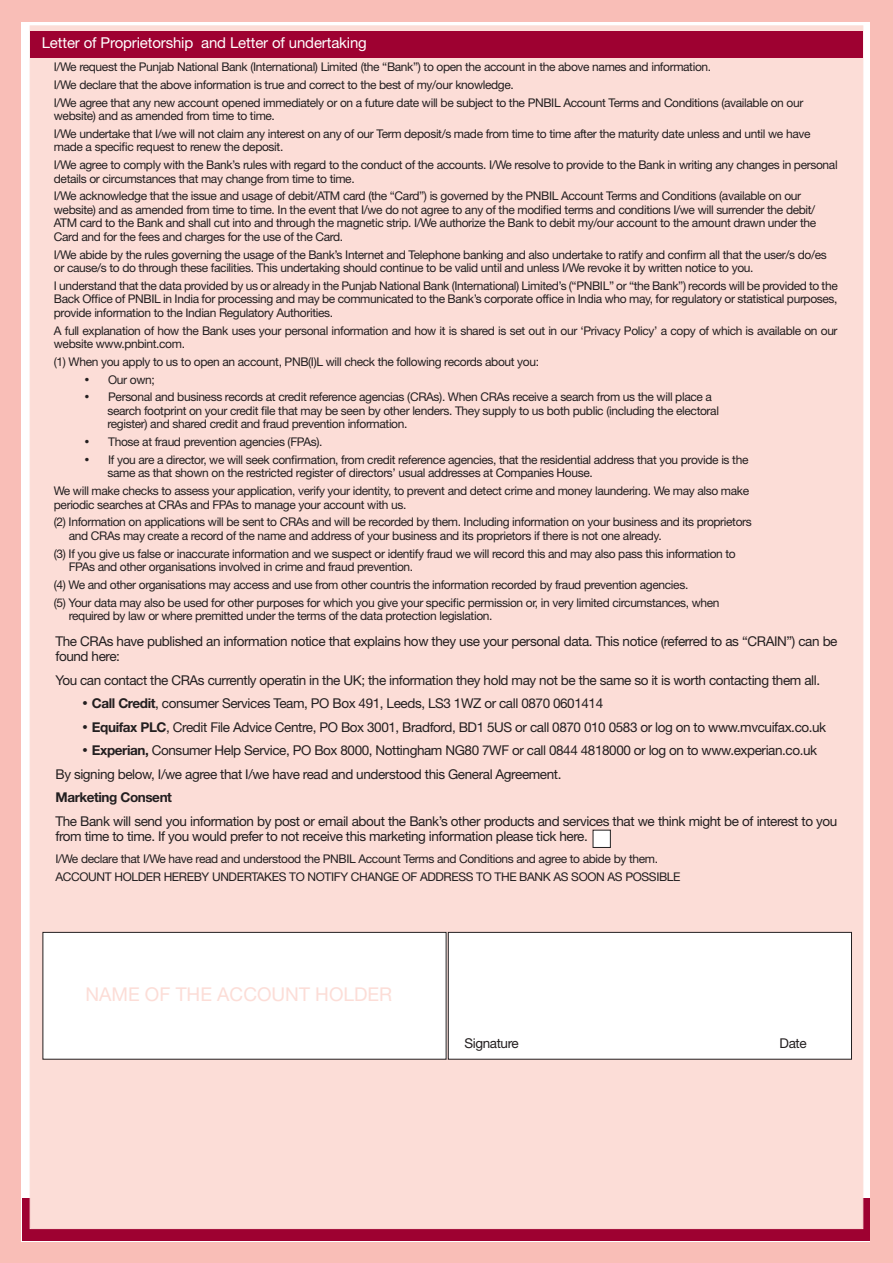
<style>
.page{position:relative;width:893px;height:1263px;background:#f9beb7}
.page>*{position:absolute;margin:0;border:0;box-sizing:border-box;transform-origin:0 0}
.t1{font:19.05px "Helvetica Neue";color:#fcddd7}
.t2{font:15px "Helvetica Neue";letter-spacing:-.01em;color:#fff}
.t3{font:13.5px/15px "Helvetica Neue";letter-spacing:-.03em;color:#231f20}
.t4{font:700 13.5px "Helvetica Neue East A";letter-spacing:-.03em;color:#231f20}
.t5{font:12px/13.5px "Helvetica Neue";letter-spacing:-.03em;color:#231f20}
.s1{font-family:"Humanist 777 BT Roman Condensed B"}
.s2{font-family:"Helvetica Neue East A";font-weight:700}
</style>
<div class="page">
<div style="left:22px;top:22px;width:848px;height:1219px;background:linear-gradient(to right,#fff,#fff)"></div>
<div style="left:22px;top:1198px;width:847px;height:43px;background:#9e0131"></div>
<div style="left:30px;top:26px;width:833px;height:1203px;background:#fcddd7"></div>
<div style="left:593px;top:830px;width:17px;height:17px;background:#fff"></div>
<div style="left:593px;top:830px;width:18px;height:18px;border:1px solid #231f20"></div>
<div style="left:30px;top:31px;width:833px;height:26px;background:#9e0131"></div>
<div style="left:43px;top:932px;width:403px;height:127px;background:#fff"></div>
<div style="left:43px;top:932px;width:403px;height:127px;border:1px solid #231f20"></div>
<div style="left:448px;top:932px;width:403px;height:127px;background:#fff"></div>
<div style="left:448px;top:932px;width:404px;height:127px;border:1px solid #231f20"></div>
<p class="t2" style="left:42px;top:34px;width:327px">Letter of Proprietorship and Letter of undertaking</p>
<p class="t5" style="left:54px;top:58px;width:751px;line-height:17.7px">I/We request the Punjab National Bank (International) Limited (the “Bank”) to open the account in the above names and information.<br>I/We declare that the above information is true and correct to the best of my/our knowledge.<br>I/We agree that any new account opened immediately or on a future date will be subject to the PNBIL Account Terms and Conditions (available on our</p>
<p class="t5" style="left:54px;top:107px;width:758px;line-height:17.7px">website) and as amended from time to time.<br>I/We undertake that I/we will not claim any interest on any of our Term deposit/s made from time to time after the maturity date unless and until we have</p>
<p class="t5" style="left:54px;top:138px;width:785px;line-height:17.7px">made a specific request to renew the deposit.<br>I/We agree to comply with the Bank’s rules with regard to the conduct of the accounts. I/We resolve to provide to the Bank in writing any changes in personal</p>
<p class="t5" style="left:54px;top:169px;width:749px;line-height:17.7px">details or circumstances that may change from time to time.<br>I/We acknowledge that the issue and usage of debit/ATM card (the “Card”) is governed by the PNBIL Account Terms and Conditions (available on our</p>
<p class="t5" style="left:54px;top:203px;width:764px;text-align:justify">website) and as amended from time to time. In the event that I/we do not agree to any of the modified terms and conditions I/we will surrender the debit/ ATM card to the Bank and shall cut into and through the magnetic strip. I/We authorize the Bank to debit my/our account to the amount drawn under the Card and for the fees and charges for the use of the Card.</p>
<p class="t5" style="left:54px;top:247px;width:774px">I/We abide by the rules governing the usage of the Bank’s Internet and Telephone banking and also undertake to ratify and confirm all that the user/s do/es or cause/s to do through these facilities. This undertaking should continue to be valid until and unless I/We revoke it by written notice to you.</p>
<p class="t5" style="left:54px;top:279px;width:785px;text-align:justify">I understand that the data provided by us or already in the Punjab National Bank (International) Limited’s (“PNBIL” or “the Bank”) records will be provided to the Back Office of PNBIL in India for processing and may be communicated to the Bank’s corporate office in India who may, for regulatory or statistical purposes, provide information to the Indian Regulatory Authorities.</p>
<p class="t5" style="left:54px;top:323px;width:785px">A full explanation of how the Bank uses your personal information and how it is shared is set out in our ‘Privacy Policy’ a copy of which is available on our website www.pnbint.com.</p>
<p class="t5" style="left:54px;top:355px;width:487px">(1) When you apply to us to open an account, PNB(I)L will check the following records about you:</p>
<p class="t5" style="left:84px;top:372px;width:73px"><span class="s1">•</span> Our own;</p>
<p class="t5" style="left:107px;top:390px;width:613px;text-indent:-24px"><span class="s1">•</span> Personal and business records at credit reference agencias (CRAs). When CRAs receive a search from us the will place a search footprint on your credit file that may be seen by other lenders. They supply to us both public (including the electoral register) and shared credit and fraud prevention information.</p>
<p class="t5" style="left:84px;top:435px;width:240px"><span class="s1">•</span> Those at fraud prevention agencies (FPAs).</p>
<p class="t5" style="left:107px;top:453px;width:642px;text-indent:-24px"><span class="s1">•</span> If you are a director, we will seek confirmation, from credit reference agencies, that the residential address that you provide is the same as that shown on the restricted register of directors’ usual addresses at Companies House.</p>
<p class="t5" style="left:54px;top:484px;width:697px">We will make checks to assess your application, verify your identity, to prevent and detect crime and money laundering. We may also make periodic searches at CRAs and FPAs to manage your account with us.</p>
<p class="t5" style="left:69px;top:515px;width:685px;text-indent:-15px">(2) Information on applications will be sent to CRAs and will be recorded by them. Including information on your business and its proprietors and CRAs may create a record of the name and address of your business and its proprietors if there is not one already.</p>
<p class="t5" style="left:69px;top:546px;width:669px;text-indent:-15px">(3) If you give us false or inaccurate information and we suspect or identify fraud we will record this and may also pass this information to<br>FPAs and other organisations involved in crime and fraud prevention.</p>
<p class="t5" style="left:54px;top:576px;width:667px;line-height:17.7px">(4) We and other organisations may access and use from other countris the information recorded by fraud prevention agencies.<br>(5) Your data may also be used for other purposes for which you give your specific permission or, in very limited circumstances, when</p>
<p class="t5" style="left:69px;top:609px;width:425px">required by law or where premitted under the terms of the data protection legislation.</p>
<p class="t3" style="left:55px;top:634px;width:783px">The CRAs have published an information notice that explains how they use your personal data. This notice (referred to as “CRAIN”) can be found here:</p>
<p class="t3" style="left:55px;top:672px;width:766px">You can contact the CRAs currently operatin in the UK; the information they hold may not be the same so it is worth contacting them all.</p>
<p class="t3" style="left:81px;top:696px;width:524px"><span class="s1">•</span> <span class="s2">Call Credit</span>, consumer Services Team, PO Box 491, Leeds, LS3 1WZ or call 0870 0601414</p>
<p class="t3" style="left:81px;top:719px;width:747px"><span class="s1">•</span> <span class="s2">Equifax PLC</span>, Credit File Advice Centre, PO Box 3001, Bradford, BD1 5US or call 0870 010 0583 or log on to www.mvcuifax.co.uk</p>
<p class="t3" style="left:55px;top:739px;width:763px;line-height:23.5px;text-indent:26px"><span class="s1">•</span> <span class="s2">Experian,</span> Consumer Help Service, PO Box 8000, Nottingham NG80 7WF or call 0844 4818000 or log on to www.experian.co.uk<br>By signing below, I/we agree that I/we have read and understood this General Agreement.</p>
<p class="t4" style="left:55px;top:789px;width:118px">Marketing Consent</p>
<p class="t3" style="left:55px;top:813px;width:783px">The Bank will send you information by post or email about the Bank’s other products and services that we think might be of interest to you from time to time. If you would prefer to not receive this marketing information please tick here.</p>
<p class="t5" style="left:55px;top:850px;width:627px;line-height:17.7px">I/We declare that I/We have read and understood the PNBIL Account Terms and Conditions and agree to abide by them.<br>ACCOUNT HOLDER HEREBY UNDERTAKES TO NOTIFY CHANGE OF ADDRESS TO THE BANK AS SOON AS POSSIBLE</p>
<h1 class="t1" style="left:85px;top:983px;width:308px">NAME OF THE ACCOUNT HOLDER</h1>
<p class="t3" style="left:464px;top:1036px;width:56px">Signature</p>
<p class="t3" style="left:780px;top:1036px;width:29px">Date</p>
</div>
